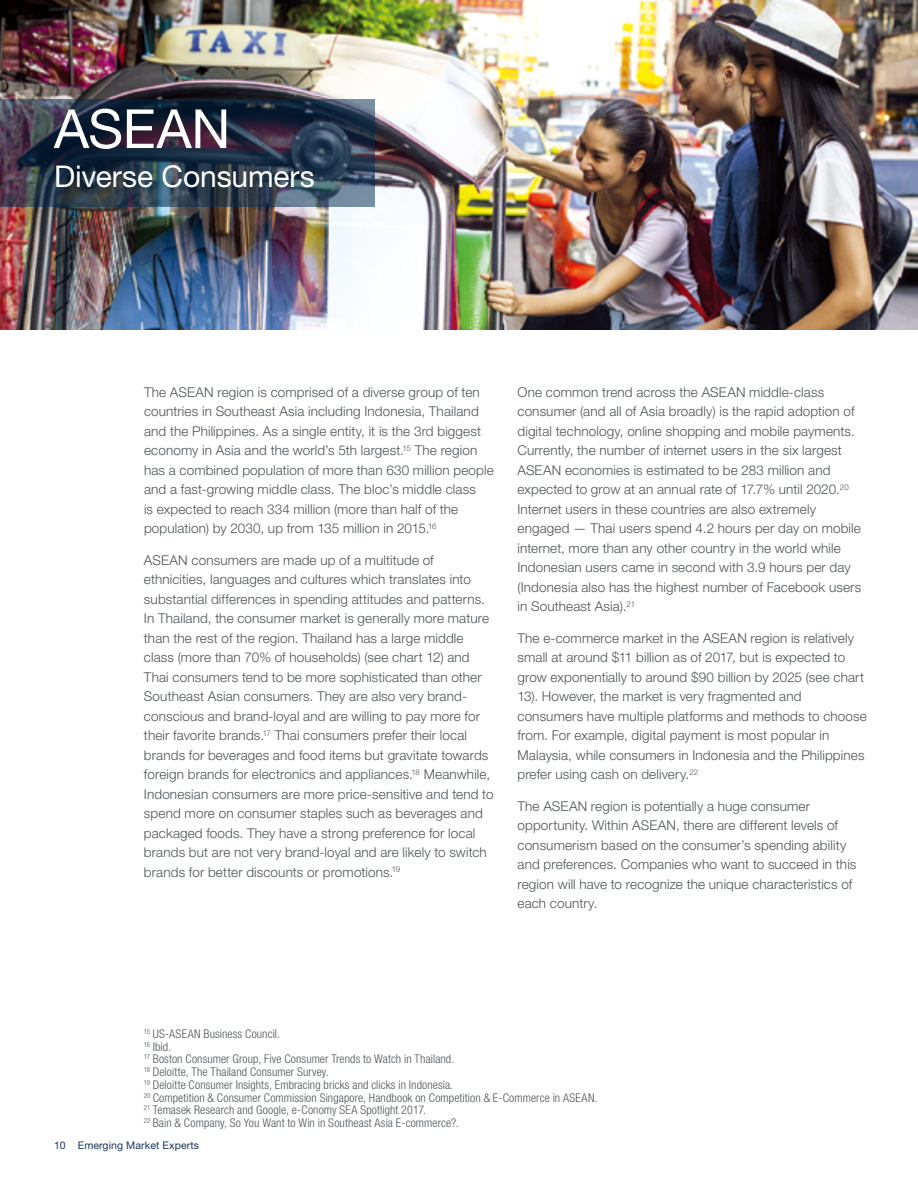
<style>
.page{position:relative;width:918px;height:1188px;background:#fff}
.page>*{position:absolute;margin:0;border:0;box-sizing:border-box;transform-origin:0 0}
.t1{font:54px "Helvetica Neue LT Std";letter-spacing:-.005em;color:#fff}
.t2{font:30px "Helvetica Neue LT Std";letter-spacing:-.005em;color:#fff}
.t3{font:300 13.5px/19.5px "Helvetica Neue LT Std";letter-spacing:.01em;color:#4d5357}
.t4{font:300 condensed 12px/12.8px "Helvetica Neue LT Std";letter-spacing:.01em;color:#4d5357}
.t5{font:10.5px "Helvetica Neue LT Std";letter-spacing:.01em;color:#1a355f}
</style>
<div class="page">
<img style="left:0;top:0;width:918px;height:329px">
<svg style="left:0;top:99px;width:374px;height:108px;background:#2b374a"></svg>
<h1 class="t1" style="left:54px;top:97px;width:178px">ASEAN</h1>
<h2 class="t2" style="left:54px;top:158px;width:262px">Diverse Consumers</h2>
<p class="t3" style="left:144px;top:382px;width:351px">The ASEAN region is comprised of a diverse group of ten countries in Southeast Asia including Indonesia, Thailand and the Philippines. As a single entity, it is the 3rd biggest economy in Asia and the world’s 5th largest.<sup>15</sup> The region has a combined population of more than 630 million people and a fast-growing middle class. The bloc’s middle class<br>is expected to reach 334 million (more than half of the population) by 2030, up from 135 million in 2015.<sup>16</sup></p>
<p class="t3" style="left:144px;top:550px;width:351px">ASEAN consumers are made up of a multitude of ethnicities, languages and cultures which translates into substantial differences in spending attitudes and patterns.<br>In Thailand, the consumer market is generally more mature than the rest of the region. Thailand has a large middle class (more than 70% of households) (see chart 12) and Thai consumers tend to be more sophisticated than other Southeast Asian consumers. They are also very brand&shy;conscious and brand-loyal and are willing to pay more for their favorite brands.<sup>17</sup> Thai consumers prefer their local brands for beverages and food items but gravitate towards foreign brands for electronics and appliances.<sup>18</sup> Meanwhile, Indonesian consumers are more price-sensitive and tend to spend more on consumer staples such as beverages and packaged foods. They have a strong preference for local brands but are not very brand-loyal and are likely to switch brands for better discounts or promotions.<sup>19</sup></p>
<p class="t3" style="left:517px;top:382px;width:345px">One common trend across the ASEAN middle-class consumer (and all of Asia broadly) is the rapid adoption of digital technology, online shopping and mobile payments.<br>Currently, the number of internet users in the six largest ASEAN economies is estimated to be 283 million and expected to grow at an annual rate of 17.7% until 2020.<sup>20<br></sup>Internet users in these countries are also extremely engaged — Thai users spend 4.2 hours per day on mobile internet, more than any other country in the world while Indonesian users came in second with 3.9 hours per day (Indonesia also has the highest number of Facebook users in Southeast Asia).<sup>21</sup></p>
<p class="t3" style="left:517px;top:628px;width:351px">The e-commerce market in the ASEAN region is relatively small at around $11 billion as of 2017, but is expected to grow exponentially to around $90 billion by 2025 (see chart 13). However, the market is very fragmented and consumers have multiple platforms and methods to choose from. For example, digital payment is most popular in Malaysia, while consumers in Indonesia and the Philippines prefer using cash on delivery.<sup>22</sup></p>
<p class="t3" style="left:518px;top:796px;width:340px">The ASEAN region is potentially a huge consumer opportunity. Within ASEAN, there are different levels of consumerism based on the consumer’s spending ability and preferences. Companies who want to succeed in this region will have to recognize the unique characteristics of each country.</p>
<p class="t4" style="left:144px;top:1027px;width:455px"><sup>15</sup> US-ASEAN Business Council.<br><sup>16</sup> Ibid.<br><sup>17</sup> Boston Consumer Group, Five Consumer Trends to Watch in Thailand.<br><sup>18</sup> Deloitte, The Thailand Consumer Survey.<br><sup>19</sup> Deloitte Consumer Insights, Embracing bricks and clicks in Indonesia.<br><sup>20</sup> Competition &amp; Consumer Commission Singapore, Handbook on Competition &amp; E-Commerce in ASEAN.<br><sup>21</sup> Temasek Research and Google, e-Conomy SEA Spotlight 2017.<br><sup>22</sup> Bain &amp; Company, So You Want to Win in Southeast Asia E-commerce?.</p>
<p class="t5" style="left:54px;top:1139px;width:147px">10 Emerging Market Experts</p>
</div>
